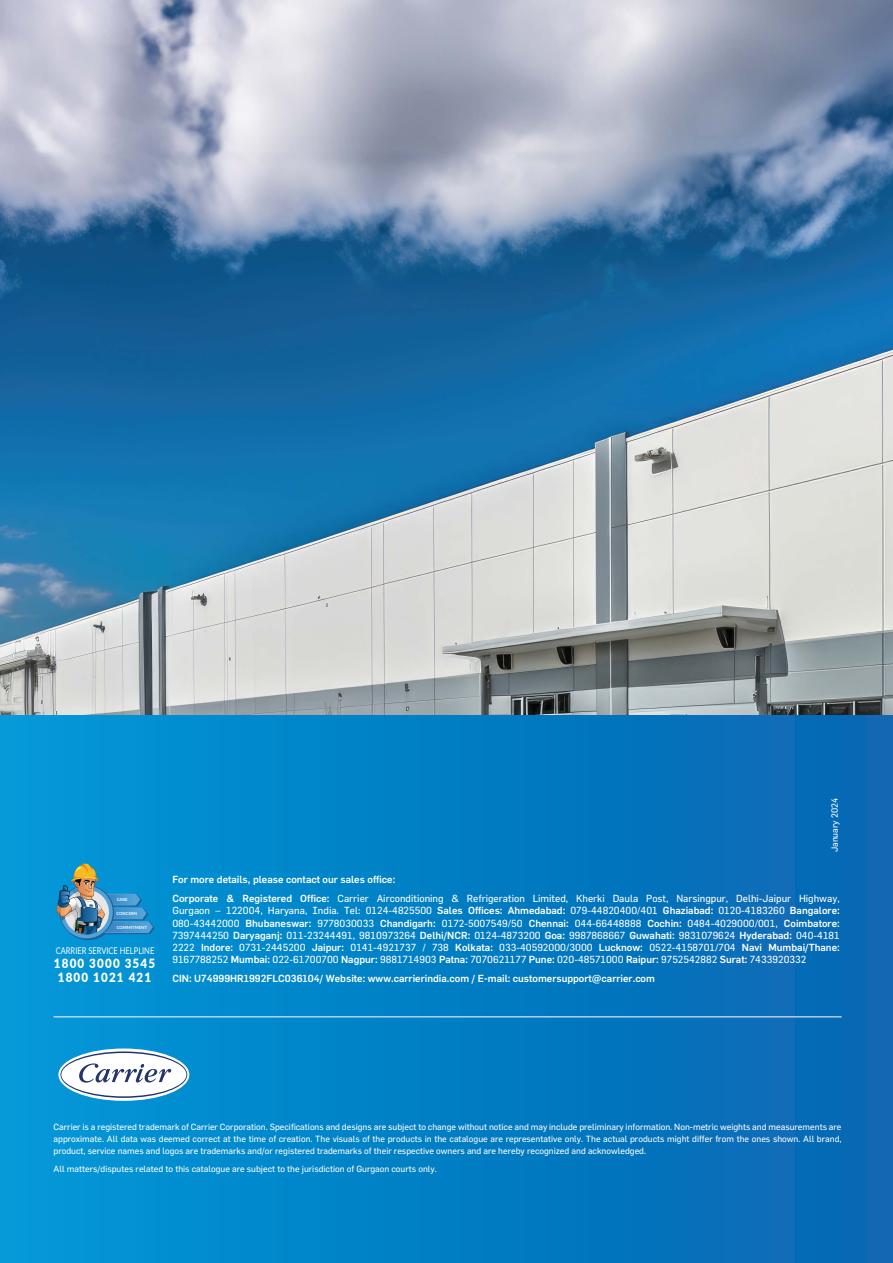
<style>
.page{position:relative;width:893px;height:1263px;background:#fff}
.page>*{position:absolute;margin:0;border:0;box-sizing:border-box;transform-origin:0 0}
.t1{font:900 12.75px/13.8px "Lato";letter-spacing:.1em;color:#fff;text-align:center;scale:.91 1}
.t2{font:10.05px/12.1px "Flama";color:#fff}
.t3{font:500 10.05px "Flama";color:#fff}
.t4{font:9.3px "Lato";color:#fff;scale:.81 1}
.t5{font:8.85px/11.9px "Flama Basic";color:#fff;text-align:justify}
.t6{font:700 4.2px "Lato";color:#fff}
.s1{font-weight:500}
</style>
<div class="page">
<img style="left:0;top:0;width:893px;height:715px">
<div style="left:0;top:715px;width:893px;height:548px;background:linear-gradient(to right,#0099d8,#0865b1)"></div>
<hr style="left:54px;top:1016px;width:788px;height:1px;background:#fff">
<img style="left:55px;top:863px;width:100px;height:77px">
<svg style="left:58px;top:1048px;width:131px;height:53px"></svg>
<svg style="left:60px;top:1051px;width:127px;height:47px"></svg>
<p class="t6" style="left:117px;top:896px;width:12px">CARE</p>
<p class="t6" style="left:116px;top:910px;width:22px">CONCERN</p>
<p class="t6" style="left:117px;top:924px;width:32px">COMMITMENT</p>
<p class="t4" style="left:56px;top:944px;width:123px">CARRIER SERVICE HELPLINE</p>
<p class="t1" style="left:54px;top:956px;width:113px">1800 3000 3545<br>1800 1021 421</p>
<p class="t5" style="left:828px;top:852px;width:55px;rotate:-90deg">January 2024</p>
<p class="t2" style="left:172px;top:869px;width:669px;line-height:19.5px"><span class="s1">For more details, please contact our sales office:<br>Corporate &amp; Registered Office:</span> Carrier Airconditioning &amp; Refrigeration Limited, Kherki Daula Post, Narsingpur, Delhi-Jaipur Highway,</p>
<p class="t2" style="left:172px;top:904px;width:669px;text-align:justify">Gurgaon – 122004, Haryana, India. Tel: 0124-4825500 <span class="s1">Sales Offices: Ahmedabad:</span> 079-44820400/401 <span class="s1">Ghaziabad:</span> 0120-4183260 <span class="s1">Bangalore:<br></span>080-43442000 <span class="s1">Bhubaneswar:</span> 9778030033 <span class="s1">Chandigarh:</span> 0172-5007549/50 <span class="s1">Chennai:</span> 044-66448888 <span class="s1">Cochin:</span> 0484-4029000/001, <span class="s1">Coimbatore:<br></span>7397444250 <span class="s1">Daryaganj:</span> 011-23244491, 9810973264 <span class="s1">Delhi/NCR:</span> 0124-4873200 <span class="s1">Goa:</span> 9987868667 <span class="s1">Guwahati:</span> 9831079624 <span class="s1">Hyderabad:</span> 040-4181<br>2222 <span class="s1">Indore:</span> 0731-2445200 <span class="s1">Jaipur:</span> 0141-4921737 / 738 <span class="s1">Kolkata:</span> 033-40592000/3000 <span class="s1">Lucknow:</span> 0522-4158701/704 <span class="s1">Navi Mumbai/Thane:<br></span>9167788252 <span class="s1">Mumbai:</span> 022-61700700 <span class="s1">Nagpur:</span> 9881714903 <span class="s1">Patna:</span> 7070621177 <span class="s1">Pune:</span> 020-48571000 <span class="s1">Raipur:</span> 9752542882 <span class="s1">Surat:</span> 7433920332</p>
<p class="t3" style="left:172px;top:971px;width:484px">CIN: U74999HR1992FLC036104/ Website: www.carrierindia.com / E-mail: customersupport@carrier.com</p>
<p class="t5" style="left:54px;top:1121px;width:789px">Carrier is a registered trademark of Carrier Corporation. Specifications and designs are subject to change without notice and may include preliminary information. Non-metric weights and measurements are approximate. All data was deemed correct at the time of creation. The visuals of the products in the catalogue are representative only. The actual products might differ from the ones shown. All brand, product, service names and logos are trademarks and/or registered trademarks of their respective owners and are hereby recognized and acknowledged.</p>
<p class="t5" style="left:54px;top:1162px;width:385px">All matters/disputes related to this catalogue are subject to the jurisdiction of Gurgaon courts only.</p>
</div>
